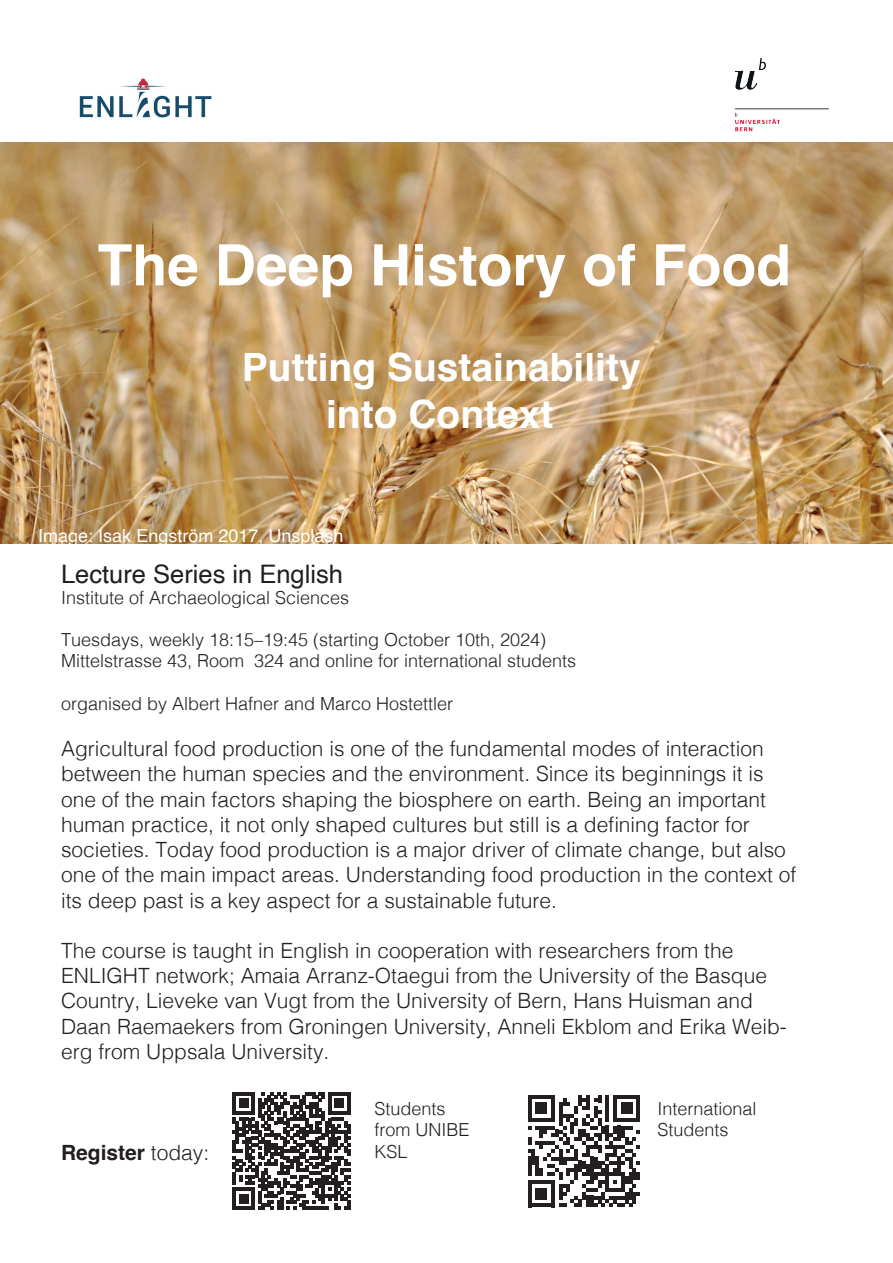
<style>
.page{position:relative;width:893px;height:1263px;background:#fff}
.page>*{position:absolute;margin:0;border:0;box-sizing:border-box;transform-origin:0 0}
.t1{font:700 57px "Helvetica";color:#fff}
.t2{font:700 39px/46.8px "Helvetica";color:#fff;text-align:center}
.t3{font:25.5px "Helvetica";color:#231f20}
.t4{font:300 21px/25.2px "Helvetica";color:#231f20}
.t5{font:700 21px "Helvetica";color:#231f20}
.t6{font:300 18px/21.6px "Helvetica";color:#231f20}
.t7{font:18px "Helvetica";color:#fff}
.s1{font-weight:300}
</style>
<div class="page">
<img style="left:0;top:142px;width:893px;height:401px">
<svg style="left:233px;top:1092px;width:117px;height:118px"></svg>
<svg style="left:528px;top:1095px;width:112px;height:112px"></svg>
<img style="left:734px;top:58px;width:95px;height:74px">
<img style="left:80px;top:78px;width:132px;height:40px">
<h1 class="t1" style="left:98px;top:230px;width:695px">The Deep History of Food</h1>
<h2 class="t2" style="left:242px;top:348px;width:400px">Putting Sustainability into Context</h2>
<p class="t7" style="left:38px;top:522px;width:307px">Image: Isak Engström 2017, Unsplash</p>
<p class="t3" style="left:61px;top:554px;width:284px">Lecture Series in English</p>
<p class="t6" style="left:61px;top:585px;width:290px">Institute of Archaeological Sciences</p>
<p class="t6" style="left:61px;top:628px;width:517px;line-height:21px">Tuesdays, weekly 18:15–19:45 (starting October 10th, 2024)<br>Mittelstrasse 43, Room 324 and online for international students</p>
<p class="t6" style="left:61px;top:691px;width:394px">organised by Albert Hafner and Marco Hostettler</p>
<p class="t4" style="left:61px;top:735px;width:737px">Agricultural food production is one of the fundamental modes of interaction between the human species and the environment. Since its beginnings it is one of the main factors shaping the biosphere on earth. Being an important human practice, it not only shaped cultures but still is a defining factor for societies. Today food production is a major driver of climate change, but also one of the main impact areas. Understanding food production in the context of its deep past is a key aspect for a sustainable future.</p>
<p class="t4" style="left:61px;top:936px;width:727px">The course is taught in English in cooperation with researchers from the ENLIGHT network; Amaia Arranz-Otaegui from the University of the Basque Country, Lieveke van Vugt from the University of Bern, Hans Huisman and Daan Raemaekers from Groningen University, Anneli Ekblom and Erika Weib&shy;erg from Uppsala University.</p>
<p class="t5" style="left:61px;top:1139px;width:150px">Register <span class="s1">today:</span></p>
<p class="t6" style="left:375px;top:1096px;width:97px">Students from UNIBE<br>KSL</p>
<p class="t6" style="left:657px;top:1096px;width:101px">International<br>Students</p>
</div>
